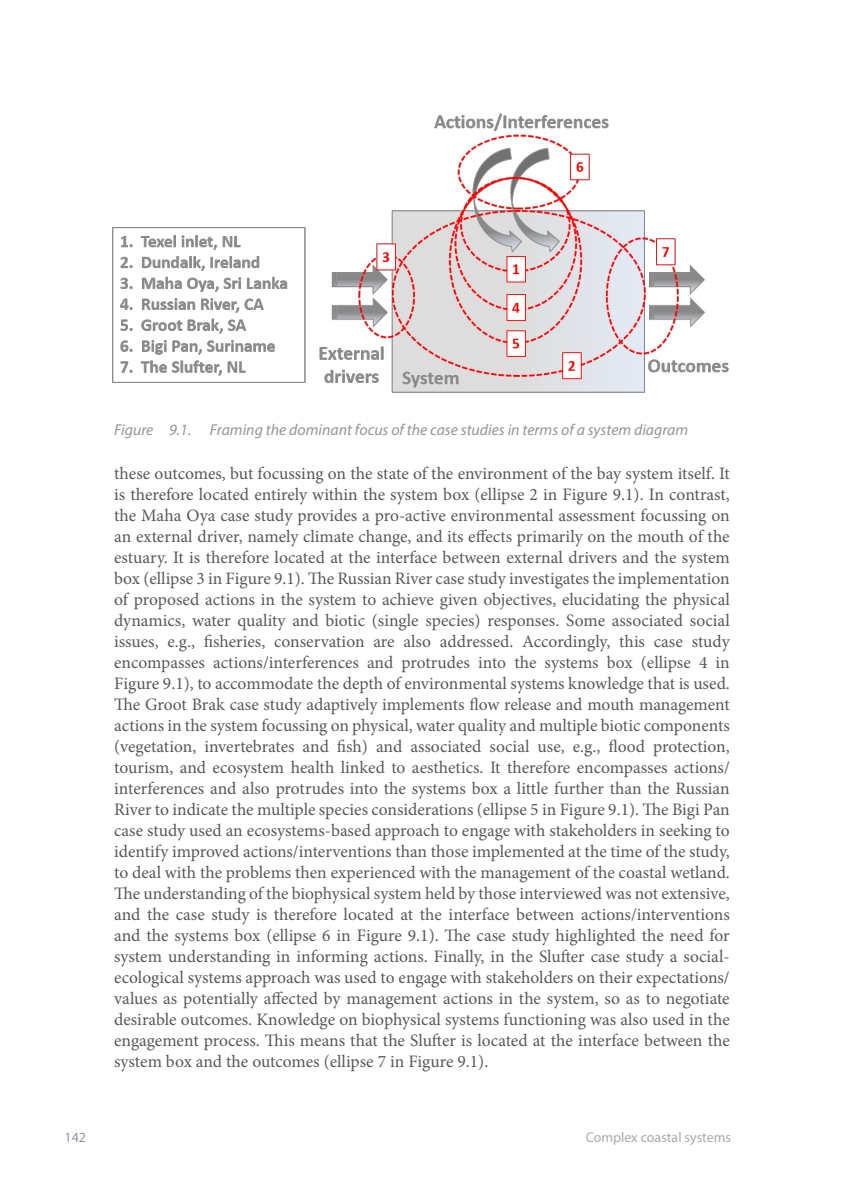
<style>
.page{position:relative;width:844px;height:1191px;background:#fff}
.page>*{position:absolute;margin:0;border:0;box-sizing:border-box;transform-origin:0 0}
.t1{font:17.5px/21px "Minion Pro";color:#57585a;text-align:justify}
.t2{font:italic 15.75px "Myriad Pro";color:#939598}
.t3{font:14px "Myriad Pro";color:#a8a9ad}
.t4{font:14px "Myriad Pro";color:#9592a6}
</style>
<div class="page">
<img style="left:112px;top:113px;width:617px;height:280px">
<p class="t2" style="left:114px;top:420px;width:575px">Figure 9.1. Framing the dominant focus of the case studies in terms of a system diagram</p>
<p class="t1" style="left:114px;top:463px;width:617px">these outcomes, but focussing on the state of the environment of the bay system itself. It is therefore located entirely within the system box (ellipse 2 in Figure 9.1). In contrast, the Maha Oya case study provides a pro-active environmental assessment focussing on an external driver, namely climate change, and its effects primarily on the mouth of the estuary. It is therefore located at the interface between external drivers and the system box (ellipse 3 in Figure 9.1). The Russian River case study investigates the implementation of proposed actions in the system to achieve given objectives, elucidating the physical dynamics, water quality and biotic (single species) responses. Some associated social issues, e.g., fisheries, conservation are also addressed. Accordingly, this case study encompasses actions/interferences and protrudes into the systems box (ellipse 4 in Figure 9.1), to accommodate the depth of environmental systems knowledge that is used.<br>The Groot Brak case study adaptively implements flow release and mouth management actions in the system focussing on physical, water quality and multiple biotic components (vegetation, invertebrates and fish) and associated social use, e.g., flood protection, tourism, and ecosystem health linked to aesthetics. It therefore encompasses actions/ interferences and also protrudes into the systems box a little further than the Russian River to indicate the multiple species considerations (ellipse 5 in Figure 9.1). The Bigi Pan case study used an ecosystems-based approach to engage with stakeholders in seeking to identify improved actions/interventions than those implemented at the time of the study, to deal with the problems then experienced with the management of the coastal wetland.<br>The understanding of the biophysical system held by those interviewed was not extensive, and the case study is therefore located at the interface between actions/interventions and the systems box (ellipse 6 in Figure 9.1). The case study highlighted the need for system understanding in informing actions. Finally, in the Slufter case study a social&shy;ecological systems approach was used to engage with stakeholders on their expectations/ values as potentially affected by management actions in the system, so as to negotiate desirable outcomes. Knowledge on biophysical systems functioning was also used in the engagement process. This means that the Slufter is located at the interface between the system box and the outcomes (ellipse 7 in Figure 9.1).</p>
<p class="t4" style="left:64px;top:1128px;width:23px">142</p>
<p class="t3" style="left:585px;top:1128px;width:147px">Complex coastal systems</p>
</div>
